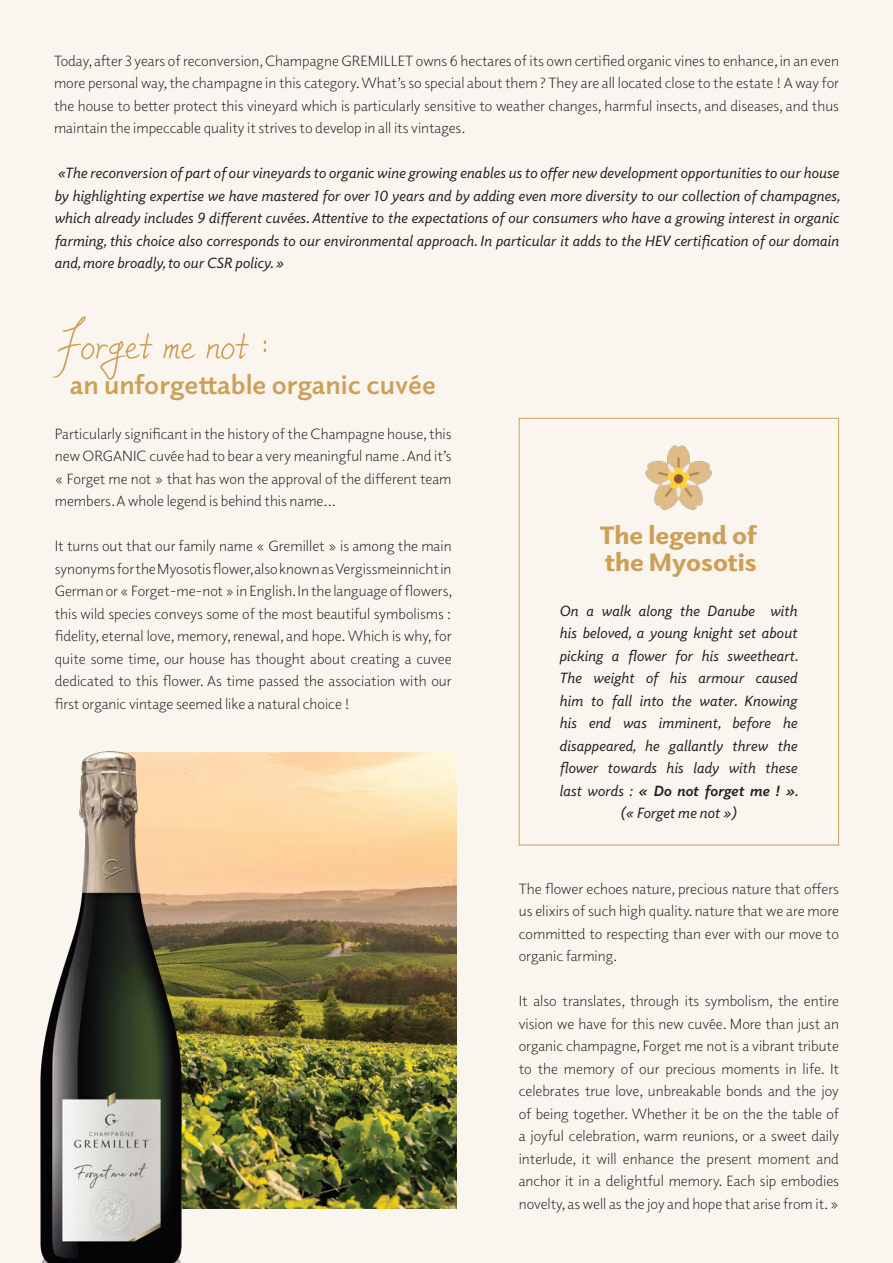
<style>
.page{position:relative;width:893px;height:1263px;background:#faf5ee}
.page>*{position:absolute;margin:0;border:0;box-sizing:border-box;transform-origin:0 0}
.t1{font:55.5px "ylee Mortal Heart Immortal Memoryfor Mac";color:#cda059}
.t2{font:700 27px "Elido";color:#cda059}
.t3{font:900 25.5px "Elido";color:#cda059}
.t4{font:300 15px/22.5px "Elido";color:#231f20;text-align:justify}
.t5{font:italic 15px/22.5px "Elido";color:#231f20;text-align:justify}
.s1{font-weight:700}
</style>
<div class="page">
<div style="left:519px;top:418px;width:320px;height:427px;border:1px solid #cda059"></div>
<img style="left:645px;top:445px;width:67px;height:65px">
<img style="left:203px;top:753px;width:253px;height:456px">
<img style="left:40px;top:751px;width:163px;height:512px">
<hr style="left:892px;top:0;width:1px;height:1263px;background:#cda059">
<p class="t4" style="left:54px;top:49px;width:786px">Today, after 3 years of reconversion, Champagne GREMILLET owns 6 hectares of its own certified organic vines to enhance, in an even more personal way, the champagne in this category. What’s so special about them ? They are all located close to the estate ! A way for the house to better protect this vineyard which is particularly sensitive to weather changes, harmful insects, and diseases, and thus maintain the impeccable quality it strives to develop in all its vintages.</p>
<p class="t5" style="left:54px;top:161px;width:788px">«The reconversion of part of our vineyards to organic wine growing enables us to offer new development opportunities to our house by highlighting expertise we have mastered for over 10 years and by adding even more diversity to our collection of champagnes, which already includes 9 different cuvées. Attentive to the expectations of our consumers who have a growing interest in organic farming, this choice also corresponds to our environmental approach. In particular it adds to the HEV certification of our domain and, more broadly, to our CSR policy. »</p>
<p class="t1" style="left:54px;top:306px;width:218px">Forget me not :</p>
<p class="t2" style="left:70px;top:366px;width:368px">an unforgettable organic cuvée</p>
<p class="t4" style="left:55px;top:422px;width:398px">Particularly significant in the history of the Champagne house, this new ORGANIC cuvée had to bear a very meaningful name . And it’s « Forget me not » that has won the approval of the different team members. A whole legend is behind this name...</p>
<p class="t4" style="left:55px;top:534px;width:399px">It turns out that our family name « Gremillet » is among the main synonyms for the Myosotis flower, also known as Vergissmeinnicht in German or « Forget-me-not » in English. In the language of flowers, this wild species conveys some of the most beautiful symbolisms : fidelity, eternal love, memory, renewal, and hope. Which is why, for quite some time, our house has thought about creating a cuvee dedicated to this flower. As time passed the association with our first organic vintage seemed like a natural choice !</p>
<p class="t3" style="left:599px;top:518px;width:159px">The legend of</p>
<p class="t3" style="left:605px;top:545px;width:153px">the Myosotis</p>
<p class="t5" style="left:559px;top:599px;width:241px;text-align:center">On a walk along the Danube with his beloved, a young knight set about picking a flower for his sweetheart.<br>The weight of his armour caused him to fall into the water. Knowing his end was imminent, before he disappeared, he gallantly threw the flower towards his lady with these last words : <span class="s1">« Do not forget me ! »</span>. (« Forget me not »)</p>
<p class="t4" style="left:519px;top:877px;width:322px">The flower echoes nature, precious nature that offers us elixirs of such high quality. nature that we are more committed to respecting than ever with our move to organic farming.</p>
<p class="t4" style="left:519px;top:990px;width:322px">It also translates, through its symbolism, the entire vision we have for this new cuvée. More than just an organic champagne, Forget me not is a vibrant tribute to the memory of our precious moments in life. It celebrates true love, unbreakable bonds and the joy of being together. Whether it be on the the table of a joyful celebration, warm reunions, or a sweet daily interlude, it will enhance the present moment and anchor it in a delightful memory. Each sip embodies novelty, as well as the joy and hope that arise from it. »</p>
</div>
